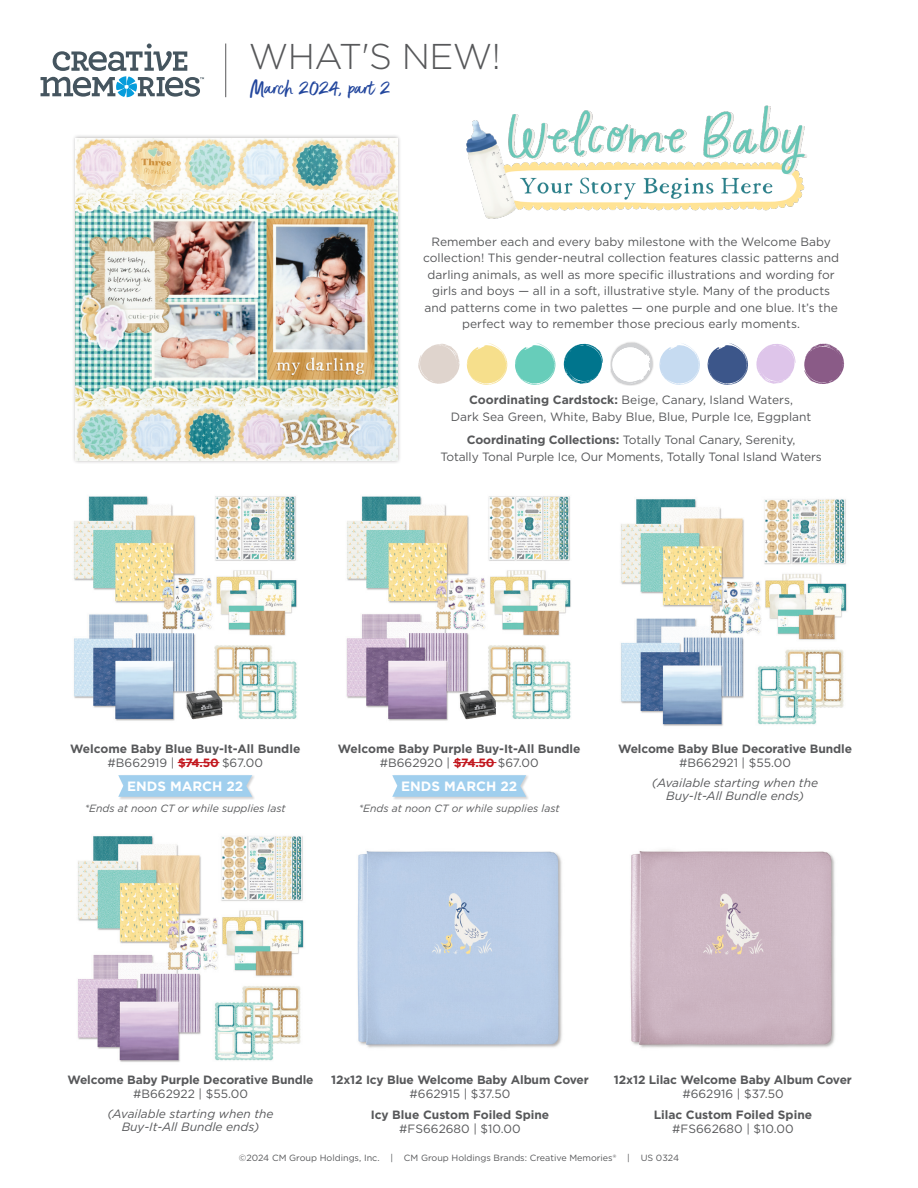
<style>
.page{position:relative;width:918px;height:1188px;background:#fff}
.page>*{position:absolute;margin:0;border:0;box-sizing:border-box;transform-origin:0 0}
.t1{font:300 35.85px "Gotham";letter-spacing:-.015em;color:#57585a}
.t2{font:24px "Better Times";color:#22469d}
.t3{font:700 13.5px "Gotham";color:#fff}
.t4{font:12px/16.5px "Gotham";color:#57585a;text-align:center}
.t5{font:700 12px/14.4px "Gotham";letter-spacing:-.01em;color:#57585a;text-align:center}
.t6{font:italic 12px/13.5px "Gotham";color:#57585a;text-align:center}
.t7{font:italic 10.5px "Gotham";color:#57585a}
.t8{font:9px "Gotham";color:#57585a}
.s1{font-weight:700}
.s2{font-weight:400}
.s3{color:#c2171e}
</style>
<div class="page">
<hr style="left:225px;top:44px;width:1px;height:53px;background:#57585a">
<svg style="left:41px;top:44px;width:163px;height:53px"></svg>
<img style="left:630px;top:849px;width:205px;height:199px">
<img style="left:357px;top:851px;width:205px;height:197px">
<img style="left:74px;top:496px;width:223px;height:225px">
<img style="left:346px;top:496px;width:225px;height:225px">
<div style="left:72px;top:134px;width:330px;height:330px;background:#231f20;opacity:.35"></div>
<img style="left:76px;top:138px;width:322px;height:322px">
<img style="left:621px;top:499px;width:226px;height:227px">
<img style="left:77px;top:836px;width:227px;height:226px">
<div style="left:118px;top:775px;width:137px;height:25px;background:#231f20;opacity:.2"></div>
<svg style="left:118px;top:775px;width:134px;height:22px;background:#a4d0ed"></svg>
<div style="left:392px;top:775px;width:137px;height:25px;background:#231f20;opacity:.2"></div>
<svg style="left:392px;top:775px;width:134px;height:22px;background:#a4d0ed"></svg>
<svg style="left:418px;top:344px;width:42px;height:40px"></svg>
<svg style="left:467px;top:343px;width:40px;height:42px"></svg>
<svg style="left:659px;top:343px;width:41px;height:42px"></svg>
<svg style="left:564px;top:344px;width:39px;height:40px"></svg>
<svg style="left:756px;top:344px;width:40px;height:40px"></svg>
<svg style="left:610px;top:342px;width:43px;height:44px"></svg>
<svg style="left:804px;top:343px;width:40px;height:41px"></svg>
<svg style="left:515px;top:343px;width:41px;height:42px"></svg>
<svg style="left:707px;top:343px;width:41px;height:42px"></svg>
<img style="left:466px;top:105px;width:341px;height:114px">
<hr style="left:178px;top:762px;width:41px;height:1px;background:#c2171e">
<hr style="left:453px;top:762px;width:43px;height:1px;background:#c2171e">
<p class="t1" style="left:249px;top:34px;width:254px">WHAT'S NEW!</p>
<p class="t2" style="left:250px;top:75px;width:142px">March 2024, part 2</p>
<p class="t4" style="left:423px;top:233px;width:417px">Remember each and every baby milestone with the Welcome Baby collection! This gender-neutral collection features classic patterns and darling animals, as well as more specific illustrations and wording for girls and boys — all in a soft, illustrative style. Many of the products and patterns come in two palettes — one purple and one blue. It’s the perfect way to remember those precious early moments.</p>
<p class="t4" style="left:451px;top:392px;width:362px"><span class="s1">Coordinating Cardstock:</span> Beige, Canary, Island Waters,<br>Dark Sea Green, White, Baby Blue, Blue, Purple Ice, Eggplant</p>
<p class="t4" style="left:440px;top:431px;width:383px"><span class="s1">Coordinating Collections:</span> Totally Tonal Canary, Serenity,<br>Totally Tonal Purple Ice, Our Moments, Totally Tonal Island Waters</p>
<p class="t5" style="left:70px;top:741px;width:232px">Welcome Baby Blue Buy-It-All Bundle <span class="s2">#B662919 |</span> <span class="s3">$74.50</span> <span class="s2">$67.00</span></p>
<p class="t5" style="left:338px;top:741px;width:244px">Welcome Baby Purple Buy-It-All Bundle <span class="s2">#B662920 |</span> <span class="s3">$74.50</span> <span class="s2">$67.00</span></p>
<p class="t7" style="left:85px;top:802px;width:203px">*Ends at noon CT or while supplies last</p>
<p class="t7" style="left:359px;top:802px;width:203px">*Ends at noon CT or while supplies last</p>
<p class="t3" style="left:127px;top:777px;width:118px">ENDS MARCH 22</p>
<p class="t3" style="left:401px;top:777px;width:118px">ENDS MARCH 22</p>
<p class="t5" style="left:618px;top:741px;width:235px">Welcome Baby Blue Decorative Bundle <span class="s2">#B662921 | $55.00</span></p>
<p class="t6" style="left:652px;top:776px;width:168px">(Available starting when the<br>Buy-It-All Bundle ends)</p>
<p class="t5" style="left:67px;top:1072px;width:248px">Welcome Baby Purple Decorative Bundle <span class="s2">#B662922 | $55.00</span></p>
<p class="t6" style="left:107px;top:1107px;width:168px">(Available starting when the<br>Buy-It-All Bundle ends)</p>
<p class="t5" style="left:331px;top:1072px;width:259px">12x12 Icy Blue Welcome Baby Album Cover <span class="s2">#662915 | $37.50</span></p>
<p class="t5" style="left:371px;top:1107px;width:180px">Icy Blue Custom Foiled Spine <span class="s2">#FS662680 | $10.00</span></p>
<p class="t8" style="left:239px;top:1152px;width:442px">©2024 CM Group Holdings, Inc. | CM Group Holdings Brands: Creative Memories® | US 0324</p>
<p class="t5" style="left:614px;top:1072px;width:239px">12x12 Lilac Welcome Baby Album Cover <span class="s2">#662916 | $37.50</span></p>
<p class="t5" style="left:654px;top:1107px;width:160px">Lilac Custom Foiled Spine <span class="s2">#FS662680 | $10.00</span></p>
</div>
